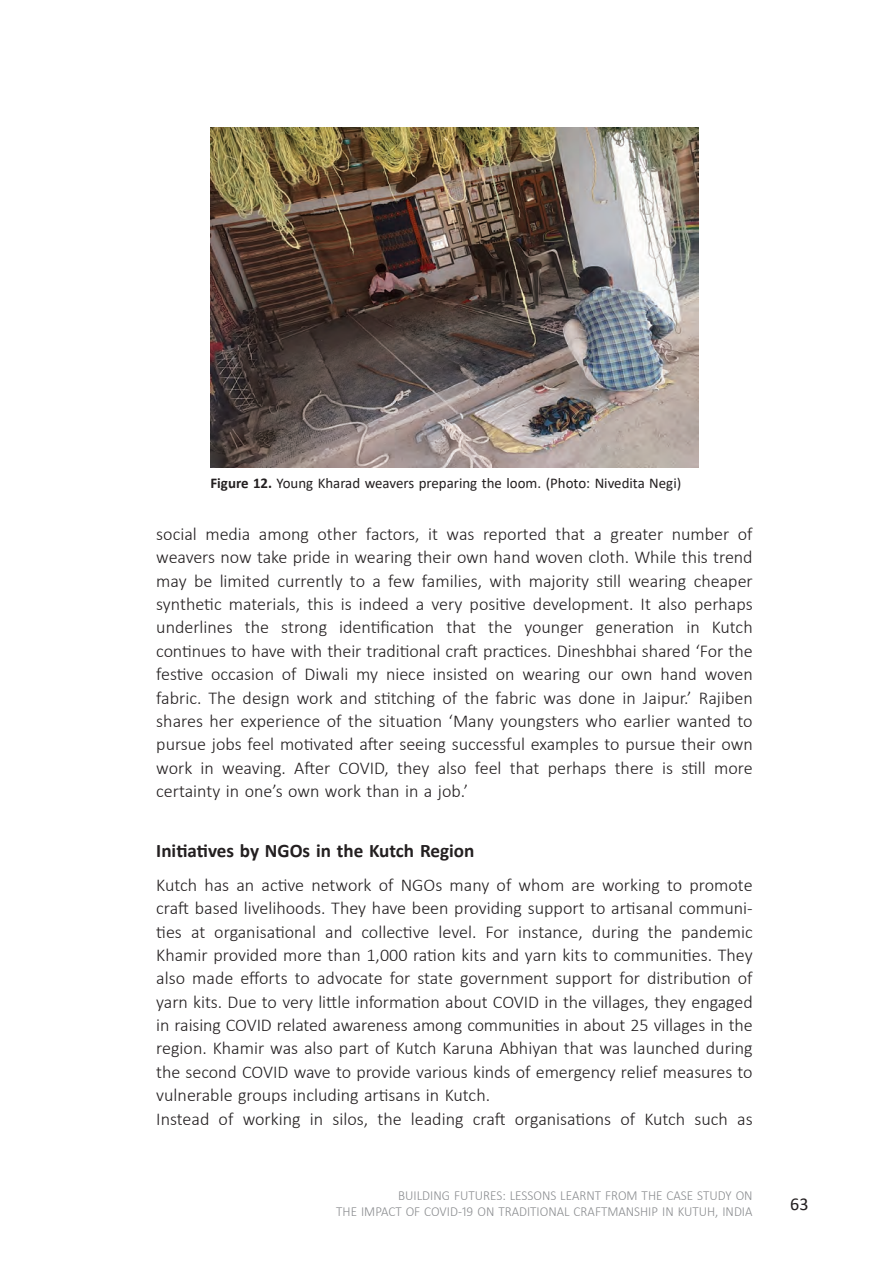
<style>
.page{position:relative;width:893px;height:1263px;background:#fff}
.page>*{position:absolute;margin:0;border:0;box-sizing:border-box;transform-origin:0 0}
.t1{font:700 19.2px "Calibri";color:#231f20}
.t2{font:300 18px/23.4px "Calibri";color:#231f20;text-align:justify}
.t3{font:18px "Calibri";color:#231f20}
.t4{font:14.85px "Calibri";color:#231f20}
.t5{font:300 13.8px/15.9px "Calibri";color:#8a8c8f;text-align:right;scale:.95 1}
.s1{font-weight:700}
</style>
<div class="page">
<img style="left:210px;top:128px;width:488px;height:340px">
<p class="t4" style="left:210px;top:473px;width:472px"><span class="s1">Figure 12.</span> Young Kharad weavers preparing the loom. (Photo: Nivedita Negi)</p>
<p class="t2" style="left:156px;top:522px;width:598px">social media among other factors, it was reported that a greater number of weavers now take pride in wearing their own hand woven cloth. While this trend may be limited currently to a few families, with majority still wearing cheaper synthetic materials, this is indeed a very positive development. It also perhaps underlines the strong identification that the younger generation in Kutch continues to have with their traditional craft practices. Dineshbhai shared ‘For the festive occasion of Diwali my niece insisted on wearing our own hand woven fabric. The design work and stitching of the fabric was done in Jaipur.’ Rajiben shares her experience of the situation ‘Many youngsters who earlier wanted to pursue jobs feel motivated after seeing successful examples to pursue their own work in weaving. After COVID, they also feel that perhaps there is still more certainty in one’s own work than in a job.’</p>
<p class="t1" style="left:156px;top:836px;width:320px">Initiatives by NGOs in the Kutch Region</p>
<p class="t2" style="left:156px;top:873px;width:598px;text-align:left">Kutch has an active network of NGOs many of whom are working to promote craft based livelihoods. They have been providing support to artisanal communi&shy;ties at organisational and collective level. For instance, during the pandemic Khamir provided more than 1,000 ration kits and yarn kits to communities. They also made efforts to advocate for state government support for distribution of yarn kits. Due to very little information about COVID in the villages, they engaged in raising COVID related awareness among communities in about 25 villages in the region. Khamir was also part of Kutch Karuna Abhiyan that was launched during the second COVID wave to provide various kinds of emergency relief measures to vulnerable groups including artisans in Kutch.<br>Instead of working in silos, the leading craft organisations of Kutch such as</p>
<p class="t5" style="left:336px;top:1188px;width:440px">BUILDING FUTURES: LESSONS LEARNT FROM THE CASE STUDY ON<br>THE IMPACT OF COVID-19 ON TRADITIONAL CRAFTMANSHIP IN KUTUH, INDIA</p>
<p class="t3" style="left:790px;top:1191px;width:20px">63</p>
</div>
